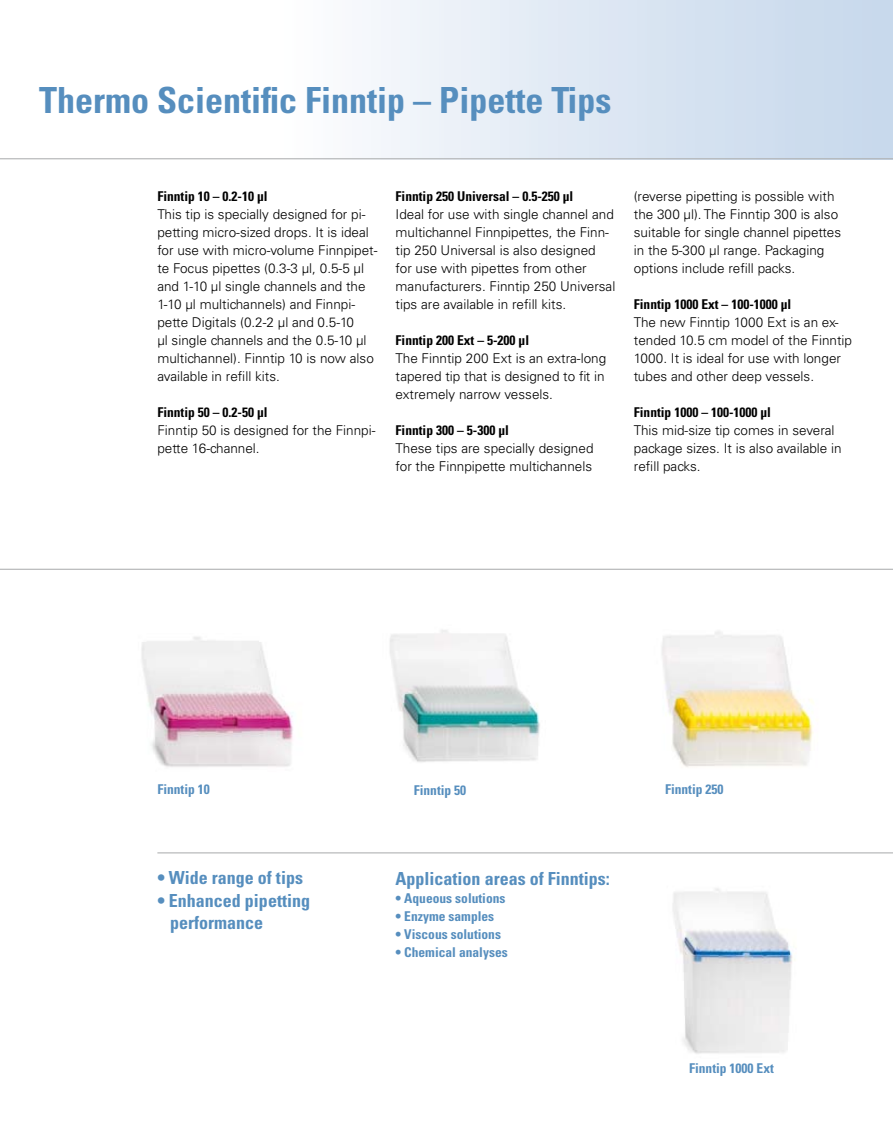
<style>
.page{position:relative;width:893px;height:1131px;background:#fff}
.page>*{position:absolute;margin:0;border:0;box-sizing:border-box;transform-origin:0 0}
.t1{font:700 condensed 36px "Univers LT Std";color:#568ebe}
.t2{font:700 condensed 18px/22.5px "Univers LT Std";color:#568ebe}
.t3{font:300 13.5px/18px "Univers LT Std";color:#000}
.t4{font:700 condensed 13.5px "Univers LT Std";color:#000}
.t5{font:700 condensed 13.5px "Univers LT Std";color:#568ebe}
</style>
<div class="page">
<div style="left:276px;top:0;width:617px;height:159px;background:linear-gradient(to right,#fdfdfe,#c4d6eb)"></div>
<hr style="left:0;top:158px;width:893px;height:1px;background:#b1b3b4">
<img style="left:141px;top:637px;width:152px;height:130px">
<img style="left:390px;top:630px;width:150px;height:132px">
<img style="left:662px;top:631px;width:152px;height:136px">
<img style="left:673px;top:888px;width:122px;height:166px">
<hr style="left:0;top:568px;width:893px;height:2px;background:#b1b3b4">
<hr style="left:157px;top:852px;width:736px;height:1px;background:#b1b3b4">
<h1 class="t1" style="left:39px;top:78px;width:574px">Thermo Scientific Finntip – Pipette Tips</h1>
<p class="t4" style="left:157px;top:188px;width:112px">Finntip 10 – 0.2-10 μl</p>
<p class="t3" style="left:157px;top:205px;width:222px">This tip is specially designed for pi&shy;petting micro-sized drops. It is ideal for use with micro-volume Finnpipet&shy;te Focus pipettes (0.3-3 μl, 0.5-5 μl and 1-10 μl single channels and the 1-10 μl multichannels) and Finnpi&shy;pette Digitals (0.2-2 μl and 0.5-10<br>μl single channels and the 0.5-10 μl multichannel). Finntip 10 is now also available in refill kits.</p>
<p class="t4" style="left:157px;top:404px;width:112px">Finntip 50 – 0.2-50 μl</p>
<p class="t3" style="left:157px;top:421px;width:220px">Finntip 50 is designed for the Finnpi&shy;pette 16-channel.</p>
<p class="t4" style="left:395px;top:188px;width:179px">Finntip 250 Universal – 0.5-250 μl</p>
<p class="t3" style="left:395px;top:205px;width:221px">Ideal for use with single channel and multichannel Finnpipettes, the Finn&shy;tip 250 Universal is also designed<br>for use with pipettes from other manufacturers. Finntip 250 Universal tips are available in refill kits.</p>
<p class="t4" style="left:395px;top:332px;width:135px">Finntip 200 Ext – 5-200 μl</p>
<p class="t3" style="left:395px;top:349px;width:212px">The Finntip 200 Ext is an extra-long tapered tip that is designed to fit in extremely narrow vessels.</p>
<p class="t4" style="left:395px;top:422px;width:115px">Finntip 300 – 5-300 μl</p>
<p class="t3" style="left:395px;top:439px;width:199px">These tips are specially designed for the Finnpipette multichannels</p>
<p class="t3" style="left:634px;top:187px;width:209px">(reverse pipetting is possible with the 300 μl). The Finntip 300 is also suitable for single channel pipettes in the 5-300 μl range. Packaging options include refill packs.</p>
<p class="t4" style="left:634px;top:296px;width:159px">Finntip 1000 Ext – 100-1000 μl</p>
<p class="t3" style="left:634px;top:313px;width:220px">The new Finntip 1000 Ext is an ex&shy;tended 10.5 cm model of the Finntip<br>1000. It is ideal for use with longer tubes and other deep vessels.</p>
<p class="t4" style="left:634px;top:404px;width:139px">Finntip 1000 – 100-1000 μl</p>
<p class="t3" style="left:634px;top:421px;width:209px">This mid-size tip comes in several package sizes. It is also available in refill packs.</p>
<p class="t5" style="left:157px;top:780px;width:54px">Finntip 10</p>
<p class="t5" style="left:414px;top:782px;width:54px">Finntip 50</p>
<p class="t5" style="left:665px;top:780px;width:60px">Finntip 250</p>
<h2 class="t2" style="left:157px;top:866px;width:147px">• Wide range of tips</h2>
<h2 class="t2" style="left:170px;top:889px;width:141px;text-indent:-13px">• Enhanced pipetting performance</h2>
<h2 class="t2" style="left:395px;top:867px;width:215px">Application areas of Finntips:</h2>
<p class="t5" style="left:395px;top:890px;width:111px">• Aqueous solutions</p>
<p class="t5" style="left:395px;top:908px;width:100px">• Enzyme samples</p>
<p class="t5" style="left:395px;top:926px;width:107px">• Viscous solutions</p>
<p class="t5" style="left:395px;top:944px;width:114px">• Chemical analyses</p>
<p class="t5" style="left:689px;top:1060px;width:86px">Finntip 1000 Ext</p>
</div>
